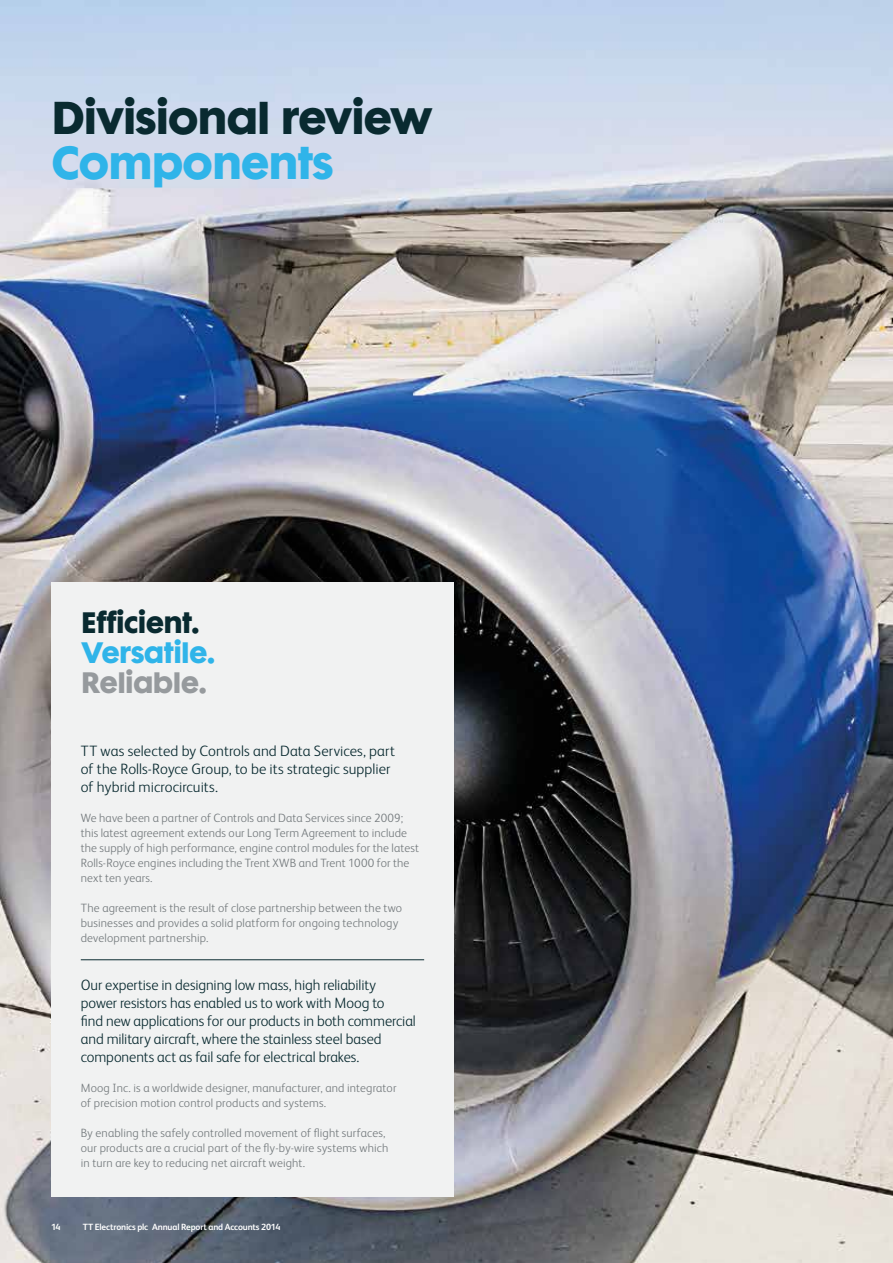
<style>
.page{position:relative;width:893px;height:1263px;background:#fff}
.page>*{position:absolute;margin:0;border:0;box-sizing:border-box;transform-origin:0 0}
.t1{font:42px "Futura Maxi CG Bold";letter-spacing:-.03em;color:#092a30}
.t2{font:42px "Futura Maxi CG Bold";letter-spacing:-.025em;color:#2fb4e9}
.t3{font:27px "Futura Maxi CG Bold";letter-spacing:-.02em;color:#092a30}
.t4{font:27px "Futura Maxi CG Bold";letter-spacing:-.025em;color:#2fb4e9}
.t5{font:27px "Futura Maxi CG Bold";letter-spacing:-.025em;color:#969a9d}
.t6{font:300 15px/18px "FS Albert";letter-spacing:-.005em;color:#092a30}
.t7{font:300 12px/15px "FS Albert";letter-spacing:.01em;color:#73797c}
.t8{font:700 9px "FS Albert";letter-spacing:-.015em;color:#fff}
</style>
<div class="page">
<img style="left:0;top:0;width:893px;height:1263px">
<div style="left:51px;top:583px;width:403px;height:614px;background:#f1f2f2"></div>
<hr style="left:81px;top:959px;width:343px;height:1px;background:#092a30">
<h1 class="t1" style="left:51px;top:91px;width:383px">Divisional review</h1>
<h1 class="t2" style="left:51px;top:136px;width:285px">Components</h1>
<h2 class="t3" style="left:81px;top:605px;width:120px">Efficient.</h2>
<h2 class="t4" style="left:81px;top:635px;width:136px">Versatile.</h2>
<h2 class="t5" style="left:81px;top:665px;width:128px">Reliable.</h2>
<p class="t6" style="left:81px;top:741px;width:316px">TT was selected by Controls and Data Services, part of the Rolls-Royce Group, to be its strategic supplier of hybrid microcircuits.</p>
<p class="t7" style="left:81px;top:809px;width:340px">We have been a partner of Controls and Data Services since 2009; this latest agreement extends our Long Term Agreement to include the supply of high performance, engine control modules for the latest Rolls-Royce engines including the Trent XWB and Trent 1000 for the next ten years.</p>
<p class="t7" style="left:81px;top:899px;width:323px">The agreement is the result of close partnership between the two businesses and provides a solid platform for ongoing technology development partnership.</p>
<p class="t6" style="left:81px;top:975px;width:337px">Our expertise in designing low mass, high reliability power resistors has enabled us to work with Moog to<br>find new applications for our products in both commercial and military aircraft, where the stainless steel based components act as fail safe for electrical brakes.</p>
<p class="t7" style="left:81px;top:1079px;width:317px">Moog Inc. is a worldwide designer, manufacturer, and integrator of precision motion control products and systems.</p>
<p class="t7" style="left:81px;top:1124px;width:309px">By enabling the safely controlled movement of flight surfaces, our products are a crucial part of the fly-by-wire systems which in turn are key to reducing net aircraft weight.</p>
<p class="t8" style="left:51px;top:1220px;width:11px">14</p>
<p class="t8" style="left:83px;top:1220px;width:199px">TT Electronics plc Annual Report and Accounts 2014</p>
</div>
